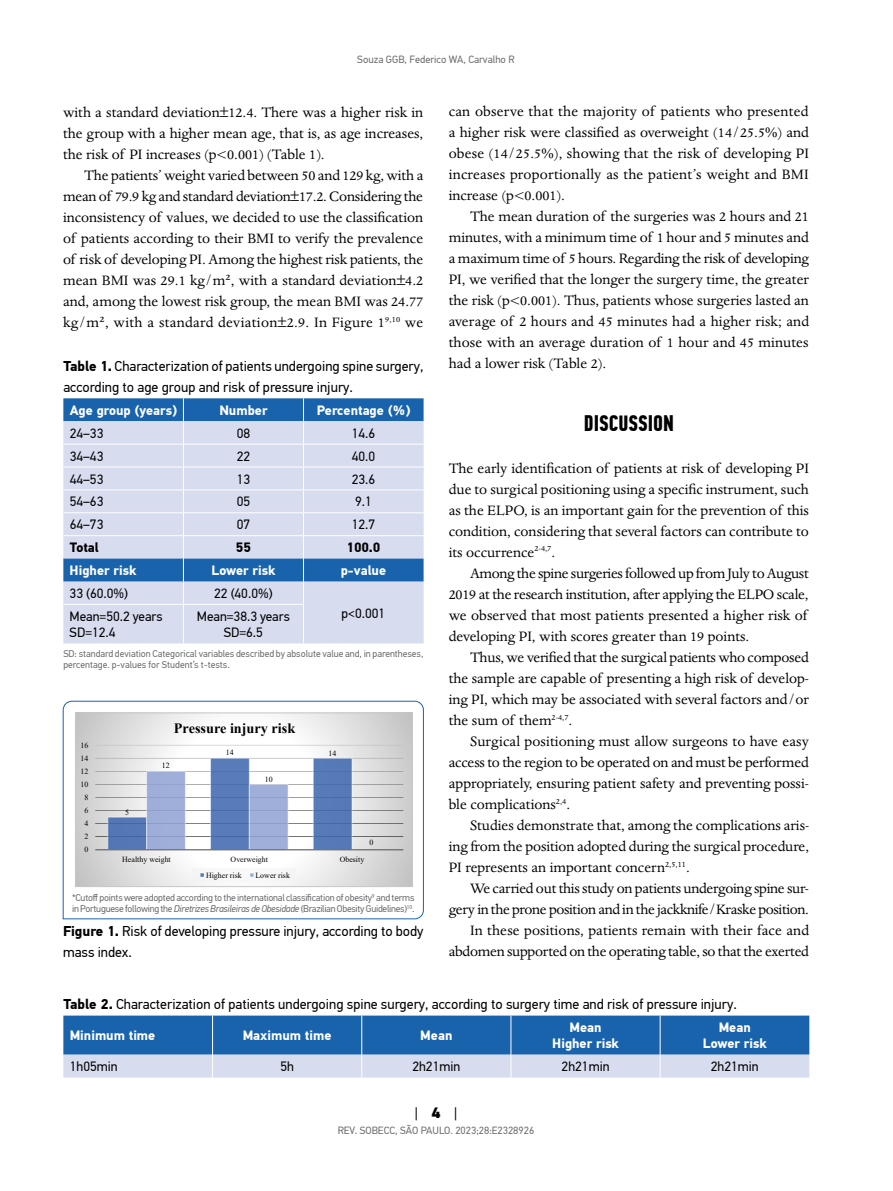
<style>
.page{position:relative;width:893px;height:1191px;background:#fff}
.page>*{position:absolute;margin:0;border:0;box-sizing:border-box;transform-origin:0 0}
.t1{font:700 22.5px "PF Din Text Comp Pro";color:#000}
.t2{font:15.75px/21px "Dante MT Std";color:#000;text-align:justify}
.t3{font:15px "PF Din Text Pro";color:#000}
.t4{font:14.25px/21px "PF Din Text Pro";color:#000}
.t5{font:700 14.25px "Times New Roman";color:#000}
.t6{font:13.5px/16.2px "PF Din Text Pro";color:#000;text-align:center}
.t7{font:700 13.5px/16.2px "PF Din Text Pro";color:#fff;text-align:center}
.t8{font:700 13.5px "PF Din Text Pro";color:#000}
.t9{font:10.5px "PF Din Text Pro";color:#6d6e71}
.t10{font:9.75px/10.5px "PF Din Text Pro";letter-spacing:-.02em;color:#6d6e71}
.t11{font:9.75px/10.5px "PF Din Text Pro";color:#6d6e71}
.t12{font:7.95px "Times New Roman";color:#000}
.s1{font-weight:700}
.s2{font-style:italic}
.s3{font-weight:900}
</style>
<div class="page">
<svg style="left:63px;top:701px;width:361px;height:218px"></svg>
<div style="left:63px;top:604px;width:361px;height:39px;background:#d7dcef"></div>
<svg style="left:63px;top:398px;width:361px;height:206px;background:#aec2e1"></svg>
<hr style="left:63px;top:604px;width:120px;height:1px;background:#fff">
<hr style="left:183px;top:604px;width:121px;height:1px;background:#fff">
<hr style="left:183px;top:605px;width:1px;height:38px;background:#fff">
<hr style="left:303px;top:605px;width:1px;height:38px;background:#fff">
<svg style="left:63px;top:1015px;width:746px;height:62px;background:#6090c6"></svg>
<hr style="left:212px;top:1015px;width:1px;height:39px;background:#fff">
<hr style="left:361px;top:1015px;width:1px;height:39px;background:#fff">
<hr style="left:511px;top:1015px;width:1px;height:39px;background:#fff">
<hr style="left:660px;top:1015px;width:1px;height:39px;background:#fff">
<p class="t9" style="left:357px;top:53px;width:159px">Souza GGB, Federico WA, Carvalho R</p>
<p class="t2" style="left:63px;top:102px;width:362px">with a standard deviation 12.4. There was a higher risk in the group with a higher mean age, that is, as age increases, the risk of PI increases (p&lt;0.001) (Table 1).</p>
<p class="t2" style="left:63px;top:165px;width:362px;text-indent:21px">The patients’ weight varied between 50 and 129 kg, with a mean of 79.9 kg and standard deviation 17.2. Considering the inconsistency of values, we decided to use the classification of patients according to their BMI to verify the prevalence of risk of developing PI. Among the highest risk patients, the mean BMI was 29.1 kg/m², with a standard deviation 4.2 and, among the lowest risk group, the mean BMI was 24.77 kg/m², with a standard deviation 2.9. In Figure 1<sup>9,10</sup> we</p>
<p class="t4" style="left:63px;top:356px;width:362px"><span class="s1">Table 1.</span> Characterization of patients undergoing spine surgery, according to age group and risk of pressure injury.</p>
<p class="t7" style="left:70px;top:402px;width:109px">Age group (years)</p>
<p class="t7" style="left:219px;top:402px;width:50px">Number</p>
<p class="t7" style="left:317px;top:402px;width:95px">Percentage (%)</p>
<p class="t6" style="left:70px;top:425px;width:35px">24–33</p>
<p class="t6" style="left:237px;top:425px;width:15px">08</p>
<p class="t6" style="left:352px;top:425px;width:25px">14.6</p>
<p class="t6" style="left:70px;top:448px;width:35px">34–43</p>
<p class="t6" style="left:237px;top:448px;width:15px">22</p>
<p class="t6" style="left:352px;top:448px;width:25px">40.0</p>
<p class="t6" style="left:70px;top:471px;width:35px">44–53</p>
<p class="t6" style="left:237px;top:471px;width:15px">13</p>
<p class="t6" style="left:352px;top:471px;width:25px">23.6</p>
<p class="t6" style="left:70px;top:494px;width:35px">54–63</p>
<p class="t6" style="left:237px;top:494px;width:15px">05</p>
<p class="t6" style="left:355px;top:494px;width:18px">9.1</p>
<p class="t6" style="left:70px;top:517px;width:35px">64–73</p>
<p class="t6" style="left:237px;top:517px;width:15px">07</p>
<p class="t6" style="left:352px;top:517px;width:25px">12.7</p>
<p class="t8" style="left:70px;top:539px;width:31px">Total</p>
<p class="t8" style="left:236px;top:539px;width:16px">55</p>
<p class="t8" style="left:347px;top:539px;width:35px">100.0</p>
<p class="t7" style="left:70px;top:562px;width:68px">Higher risk</p>
<p class="t7" style="left:212px;top:562px;width:65px">Lower risk</p>
<p class="t7" style="left:341px;top:562px;width:47px">p-value</p>
<p class="t6" style="left:70px;top:585px;width:60px">33 (60.0%)</p>
<p class="t6" style="left:214px;top:585px;width:60px">22 (40.0%)</p>
<p class="t6" style="left:70px;top:608px;width:94px">Mean=50.2 years</p>
<p class="t6" style="left:342px;top:605px;width:45px">p&lt;0.001</p>
<p class="t6" style="left:70px;top:624px;width:47px">SD=12.4</p>
<p class="t6" style="left:197px;top:608px;width:94px">Mean=38.3 years<br>SD=6.5</p>
<p class="t11" style="left:63px;top:648px;width:362px">SD: standard deviation Categorical variables described by absolute value and, in parentheses, percentage. p-values for Student’s t<span class="s2">-</span>tests.</p>
<p class="t12" style="left:81px;top:739px;width:9px">16</p>
<p class="t12" style="left:81px;top:752px;width:9px">14</p>
<p class="t12" style="left:81px;top:765px;width:9px">12</p>
<p class="t12" style="left:81px;top:778px;width:9px">10</p>
<p class="t12" style="left:85px;top:791px;width:5px">8</p>
<p class="t12" style="left:85px;top:804px;width:5px">6</p>
<p class="t12" style="left:85px;top:818px;width:5px">4</p>
<p class="t12" style="left:85px;top:831px;width:5px">2</p>
<p class="t12" style="left:85px;top:844px;width:5px">0</p>
<p class="t5" style="left:174px;top:717px;width:123px">Pressure injury risk</p>
<p class="t12" style="left:125px;top:806px;width:5px">5</p>
<p class="t12" style="left:162px;top:759px;width:9px">12</p>
<p class="t12" style="left:226px;top:747px;width:9px">14</p>
<p class="t12" style="left:329px;top:748px;width:9px">14</p>
<p class="t12" style="left:265px;top:773px;width:9px">10</p>
<p class="t12" style="left:369px;top:836px;width:5px">0</p>
<p class="t12" style="left:122px;top:853px;width:50px">Healthy weight</p>
<p class="t12" style="left:231px;top:853px;width:39px">Overweight</p>
<p class="t12" style="left:340px;top:853px;width:26px">Obesity</p>
<p class="t12" style="left:206px;top:869px;width:37px">Higher risk</p>
<p class="t12" style="left:255px;top:869px;width:36px">Lower risk</p>
<p class="t10" style="left:72px;top:893px;width:344px">*Cutoff points were adopted according to the international classification of obesity<sup>9</sup> and terms in Portuguese following the <span class="s2">Diretrizes Brasileiras de Obesidade</span> (Brazilian Obesity Guidelines)<sup>10</sup>.</p>
<p class="t4" style="left:63px;top:920px;width:362px"><span class="s1">Figure 1.</span> Risk of developing pressure injury, according to body mass index.</p>
<p class="t2" style="left:449px;top:100px;width:362px">can observe that the majority of patients who presented a higher risk were classified as overweight (14/25.5%) and obese (14/25.5%), showing that the risk of developing PI increases proportionally as the patient’s weight and BMI increase (p&lt;0.001).</p>
<p class="t2" style="left:449px;top:205px;width:362px;text-indent:21px">The mean duration of the surgeries was 2 hours and 21 minutes, with a minimum time of 1 hour and 5 minutes and a maximum time of 5 hours. Regarding the risk of developing PI, we verified that the longer the surgery time, the greater the risk (p&lt;0.001). Thus, patients whose surgeries lasted an average of 2 hours and 45 minutes had a higher risk; and those with an average duration of 1 hour and 45 minutes had a lower risk (Table 2).</p>
<h1 class="t1" style="left:584px;top:409px;width:92px">DISCUSSION</h1>
<p class="t2" style="left:449px;top:457px;width:362px">The early identification of patients at risk of developing PI due to surgical positioning using a specific instrument, such as the ELPO, is an important gain for the prevention of this condition, considering that several factors can contribute to its occurrence<sup>2-4,7</sup>.</p>
<p class="t2" style="left:449px;top:562px;width:362px;text-indent:21px">Among the spine surgeries followed up from July to August 2019 at the research institution, after applying the ELPO scale, we observed that most patients presented a higher risk of developing PI, with scores greater than 19 points.</p>
<p class="t2" style="left:449px;top:646px;width:362px;text-indent:21px">Thus, we verified that the surgical patients who composed the sample are capable of presenting a high risk of develop&shy;ing PI, which may be associated with several factors and/or the sum of them<sup>2-4,7</sup>.</p>
<p class="t2" style="left:449px;top:730px;width:362px;text-indent:21px">Surgical positioning must allow surgeons to have easy access to the region to be operated on and must be performed appropriately, ensuring patient safety and preventing possi&shy;ble complications<sup>2,4</sup>.</p>
<p class="t2" style="left:449px;top:814px;width:362px;text-indent:21px">Studies demonstrate that, among the complications aris&shy;ing from the position adopted during the surgical procedure, PI represents an important concern<sup>2,5,11</sup>.</p>
<p class="t2" style="left:449px;top:877px;width:362px;text-align:right">We carried out this study on patients undergoing spine sur&shy;gery in the prone position and in the jackknife/Kraske position.<br>In these positions, patients remain with their face and abdomen supported on the operating table, so that the exerted</p>
<p class="t4" style="left:63px;top:994px;width:675px"><span class="s1">Table 2.</span> Characterization of patients undergoing spine surgery, according to surgery time and risk of pressure injury.</p>
<p class="t7" style="left:70px;top:1027px;width:87px">Minimum time</p>
<p class="t7" style="left:243px;top:1027px;width:90px">Maximum time</p>
<p class="t7" style="left:420px;top:1027px;width:34px">Mean</p>
<p class="t7" style="left:552px;top:1019px;width:68px">Mean<br>Higher risk</p>
<p class="t7" style="left:703px;top:1019px;width:65px">Mean<br>Lower risk</p>
<p class="t6" style="left:70px;top:1058px;width:49px">1h05min</p>
<p class="t6" style="left:280px;top:1058px;width:15px">5h</p>
<p class="t6" style="left:412px;top:1058px;width:49px">2h21min</p>
<p class="t6" style="left:562px;top:1058px;width:49px">2h21min</p>
<p class="t6" style="left:711px;top:1058px;width:49px">2h21min</p>
<p class="t3" style="left:415px;top:1103px;width:44px">| <span class="s3">4</span> |</p>
<p class="t9" style="left:338px;top:1124px;width:198px">REV. SOBECC, SÃO PAULO. 2023;28:E2328926</p>
</div>
